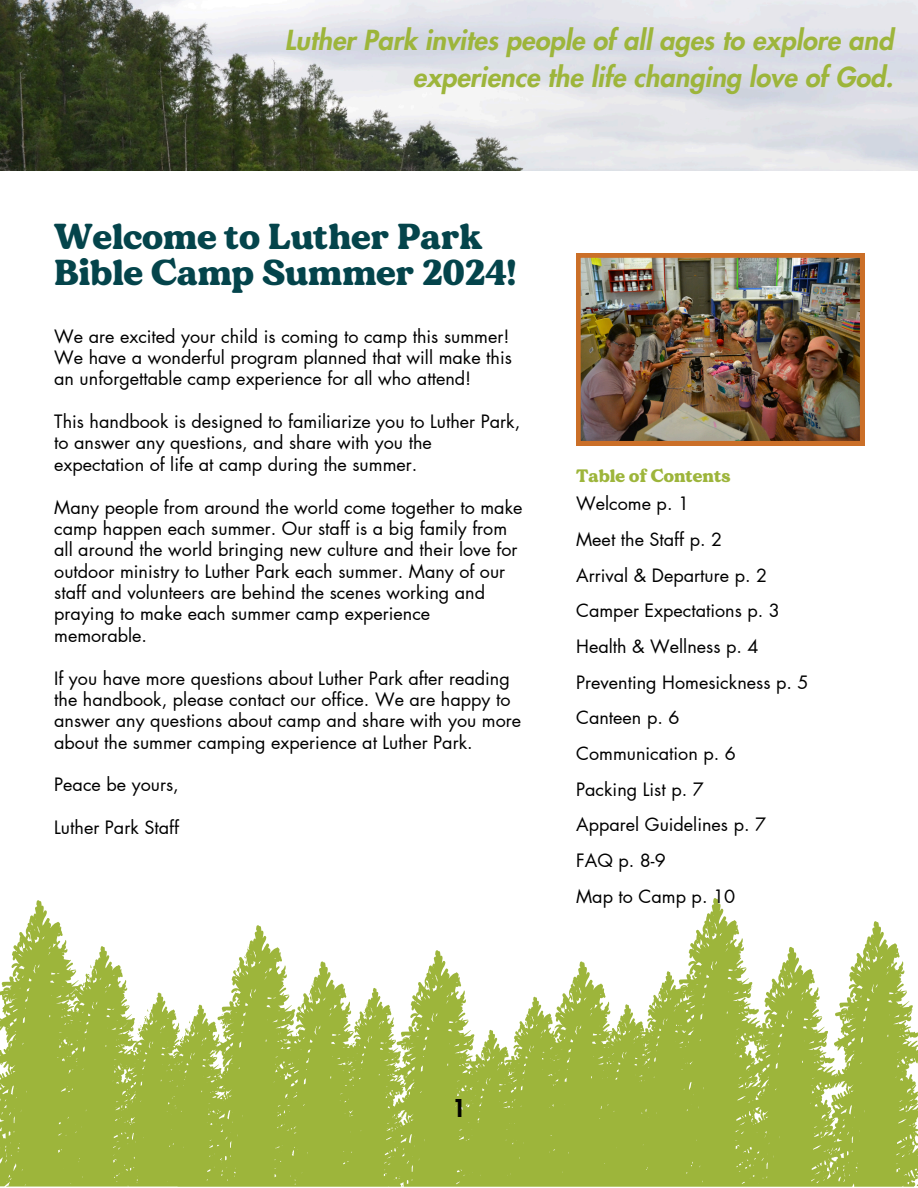
<style>
.page{position:relative;width:918px;height:1188px;background:#fff}
.page>*{position:absolute;margin:0;border:0;box-sizing:border-box;transform-origin:0 0}
.t1{font:36.15px/36px "MADE Dillan";color:#04444b}
.t2{font:italic 800 27px/37.2px "Futura LT Pro";color:#9db53b;text-align:right}
.t3{font:800 24px "Futura LT Pro";color:#000}
.t4{font:18px/21.3px "Futura LT Pro";color:#000}
.t5{font:18px "MADE Dillan";color:#9db53b}
</style>
<div class="page">
<img style="left:576px;top:253px;width:288px;height:192px">
<svg style="left:0;top:898px;width:918px;height:289px;fill:#9db53b"></svg>
<img style="left:0;top:0;width:918px;height:171px">
<p class="t2" style="left:285px;top:23px;width:610px">Luther Park invites people of all ages to explore and experience the life changing love of God.</p>
<h1 class="t1" style="left:54px;top:219px;width:464px">Welcome to Luther Park<br>Bible Camp Summer 2024!</h1>
<p class="t4" style="left:54px;top:326px;width:459px">We are excited your child is coming to camp this summer!<br>We have a wonderful program planned that will make this an unforgettable camp experience for all who attend!</p>
<p class="t4" style="left:54px;top:412px;width:468px">This handbook is designed to familiarize you to Luther Park, to answer any questions, and share with you the expectation of life at camp during the summer.</p>
<p class="t4" style="left:54px;top:497px;width:470px">Many people from around the world come together to make camp happen each summer. Our staff is a big family from all around the world bringing new culture and their love for outdoor ministry to Luther Park each summer. Many of our staff and volunteers are behind the scenes working and praying to make each summer camp experience memorable.</p>
<p class="t4" style="left:54px;top:668px;width:468px">If you have more questions about Luther Park after reading the handbook, please contact our office. We are happy to answer any questions about camp and share with you more about the summer camping experience at Luther Park.</p>
<p class="t4" style="left:54px;top:775px;width:126px">Peace be yours,</p>
<p class="t4" style="left:54px;top:818px;width:126px">Luther Park Staff</p>
<p class="t5" style="left:576px;top:464px;width:156px">Table of Contents</p>
<p class="t4" style="left:576px;top:494px;width:114px">Welcome p. 1</p>
<p class="t4" style="left:576px;top:530px;width:148px">Meet the Staff p. 2</p>
<p class="t4" style="left:576px;top:565px;width:193px">Arrival &amp; Departure p. 2</p>
<p class="t4" style="left:576px;top:601px;width:205px">Camper Expectations p. 3</p>
<p class="t4" style="left:576px;top:637px;width:184px">Health &amp; Wellness p. 4</p>
<p class="t4" style="left:576px;top:672px;width:234px">Preventing Homesickness p. 5</p>
<p class="t4" style="left:576px;top:708px;width:105px">Canteen p. 6</p>
<p class="t4" style="left:576px;top:744px;width:161px">Communication p. 6</p>
<p class="t4" style="left:576px;top:779px;width:129px">Packing List p. 7</p>
<p class="t4" style="left:576px;top:815px;width:192px">Apparel Guidelines p. 7</p>
<p class="t4" style="left:576px;top:851px;width:91px">FAQ p. 8-9</p>
<p class="t4" style="left:576px;top:886px;width:161px">Map to Camp p. 10</p>
<p class="t3" style="left:452px;top:1098px;width:15px">1</p>
</div>
